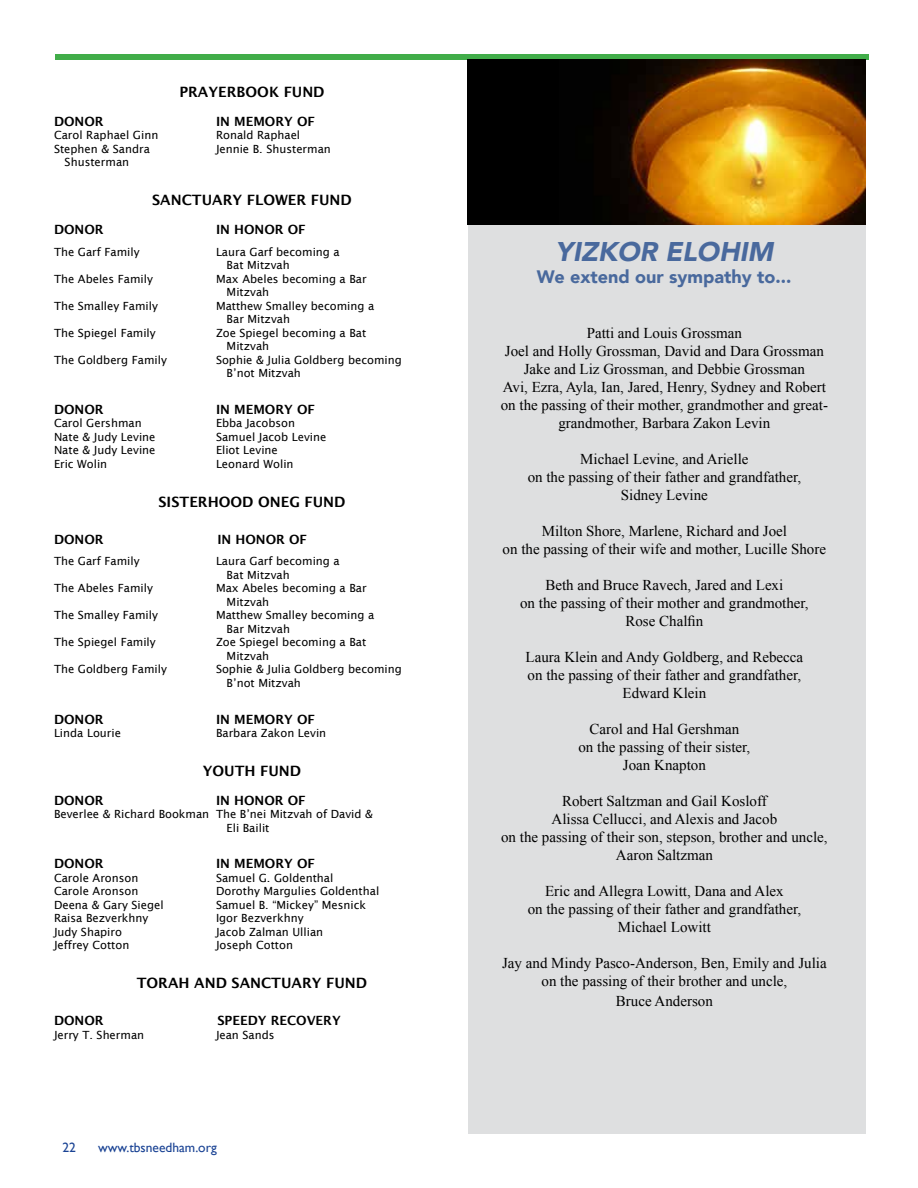
<style>
.page{position:relative;width:918px;height:1188px;background:#fff}
.page>*{position:absolute;margin:0;border:0;box-sizing:border-box;transform-origin:0 0}
.t1{font:italic 900 27px "Avenir";color:#49699d}
.t2{font:900 18px "Avenir";color:#49699d}
.t3{font:15px/18px "Times New Roman";color:#000;text-align:center}
.t4{font:600 14.25px "Lucida Sans";color:#000}
.t5{font:13.5px "Gill Sans";color:#1a4394}
.t6{font:600 12.75px "Lucida Sans";color:#000}
.t7{font:11.25px/13.5px "Lucida Sans";color:#000}
</style>
<div class="page">
<div style="left:55px;top:54px;width:813px;height:5px;background:#41ad49"></div>
<div style="left:468px;top:225px;width:398px;height:909px;background:#dedfe0"></div>
<div style="left:467px;top:59px;width:399px;height:166px;background:#000"></div>
<img style="left:612px;top:59px;width:254px;height:166px">
<p class="t4" style="left:179px;top:84px;width:147px">PRAYERBOOK FUND</p>
<p class="t6" style="left:54px;top:114px;width:51px">DONOR</p>
<p class="t6" style="left:216px;top:114px;width:100px">IN MEMORY OF</p>
<p class="t7" style="left:54px;top:129px;width:106px">Carol Raphael Ginn</p>
<p class="t7" style="left:216px;top:129px;width:86px">Ronald Raphael</p>
<p class="t7" style="left:54px;top:142px;width:97px">Stephen &amp; Sandra</p>
<p class="t7" style="left:216px;top:142px;width:116px">Jennie B. Shusterman</p>
<p class="t7" style="left:65px;top:156px;width:66px">Shusterman</p>
<p class="t4" style="left:152px;top:192px;width:201px">SANCTUARY FLOWER FUND</p>
<p class="t6" style="left:54px;top:222px;width:51px">DONOR</p>
<p class="t6" style="left:216px;top:222px;width:91px">IN HONOR OF</p>
<p class="t7" style="left:54px;top:245px;width:87px">The Garf Family</p>
<p class="t7" style="left:227px;top:245px;width:115px;text-indent:-11px">Laura Garf becoming a<br>Bat Mitzvah</p>
<p class="t7" style="left:54px;top:272px;width:100px">The Abeles Family</p>
<p class="t7" style="left:227px;top:272px;width:141px;text-indent:-11px">Max Abeles becoming a Bar<br>Mitzvah</p>
<p class="t7" style="left:54px;top:299px;width:106px">The Smalley Family</p>
<p class="t7" style="left:227px;top:299px;width:149px;text-indent:-11px">Matthew Smalley becoming a<br>Bar Mitzvah</p>
<p class="t7" style="left:54px;top:326px;width:103px">The Spiegel Family</p>
<p class="t7" style="left:227px;top:326px;width:141px;text-indent:-11px">Zoe Spiegel becoming a Bat<br>Mitzvah</p>
<p class="t7" style="left:54px;top:353px;width:114px">The Goldberg Family</p>
<p class="t7" style="left:227px;top:353px;width:177px;text-indent:-11px">Sophie &amp; Julia Goldberg becoming<br>B’not Mitzvah</p>
<p class="t6" style="left:54px;top:402px;width:51px">DONOR</p>
<p class="t6" style="left:216px;top:402px;width:100px">IN MEMORY OF</p>
<p class="t7" style="left:54px;top:417px;width:89px">Carol Gershman</p>
<p class="t7" style="left:216px;top:417px;width:81px">Ebba Jacobson</p>
<p class="t7" style="left:54px;top:430px;width:103px">Nate &amp; Judy Levine</p>
<p class="t7" style="left:216px;top:430px;width:112px">Samuel Jacob Levine</p>
<p class="t7" style="left:54px;top:444px;width:103px">Nate &amp; Judy Levine</p>
<p class="t7" style="left:216px;top:444px;width:63px">Eliot Levine</p>
<p class="t7" style="left:54px;top:457px;width:55px">Eric Wolin</p>
<p class="t7" style="left:216px;top:457px;width:79px">Leonard Wolin</p>
<p class="t4" style="left:158px;top:493px;width:189px">SISTERHOOD ONEG FUND</p>
<p class="t6" style="left:54px;top:532px;width:51px">DONOR</p>
<p class="t6" style="left:217px;top:532px;width:91px">IN HONOR OF</p>
<p class="t7" style="left:54px;top:554px;width:87px">The Garf Family</p>
<p class="t7" style="left:227px;top:554px;width:115px;text-indent:-11px">Laura Garf becoming a<br>Bat Mitzvah</p>
<p class="t7" style="left:54px;top:581px;width:100px">The Abeles Family</p>
<p class="t7" style="left:227px;top:581px;width:141px;text-indent:-11px">Max Abeles becoming a Bar<br>Mitzvah</p>
<p class="t7" style="left:54px;top:608px;width:106px">The Smalley Family</p>
<p class="t7" style="left:227px;top:608px;width:149px;text-indent:-11px">Matthew Smalley becoming a<br>Bar Mitzvah</p>
<p class="t7" style="left:54px;top:635px;width:103px">The Spiegel Family</p>
<p class="t7" style="left:227px;top:635px;width:141px;text-indent:-11px">Zoe Spiegel becoming a Bat<br>Mitzvah</p>
<p class="t7" style="left:54px;top:662px;width:114px">The Goldberg Family</p>
<p class="t7" style="left:227px;top:662px;width:177px;text-indent:-11px">Sophie &amp; Julia Goldberg becoming<br>B’not Mitzvah</p>
<p class="t6" style="left:54px;top:712px;width:51px">DONOR</p>
<p class="t6" style="left:216px;top:712px;width:100px">IN MEMORY OF</p>
<p class="t7" style="left:54px;top:726px;width:69px">Linda Lourie</p>
<p class="t7" style="left:216px;top:726px;width:112px">Barbara Zakon Levin</p>
<p class="t4" style="left:203px;top:763px;width:100px">YOUTH FUND</p>
<p class="t6" style="left:54px;top:793px;width:51px">DONOR</p>
<p class="t6" style="left:216px;top:793px;width:91px">IN HONOR OF</p>
<p class="t7" style="left:227px;top:807px;width:148px;text-indent:-173px">Beverlee &amp; Richard Bookman The B’nei Mitzvah of David &amp;<br>Eli Bailit</p>
<p class="t6" style="left:54px;top:857px;width:51px">DONOR</p>
<p class="t6" style="left:216px;top:857px;width:100px">IN MEMORY OF</p>
<p class="t7" style="left:54px;top:871px;width:86px">Carole Aronson</p>
<p class="t7" style="left:216px;top:871px;width:119px">Samuel G. Goldenthal</p>
<p class="t7" style="left:54px;top:885px;width:86px">Carole Aronson</p>
<p class="t7" style="left:216px;top:885px;width:165px">Dorothy Margulies Goldenthal</p>
<p class="t7" style="left:54px;top:898px;width:111px">Deena &amp; Gary Siegel</p>
<p class="t7" style="left:216px;top:898px;width:152px">Samuel B. “Mickey” Mesnick</p>
<p class="t7" style="left:54px;top:912px;width:96px">Raisa Bezverkhny</p>
<p class="t7" style="left:216px;top:912px;width:89px">Igor Bezverkhny</p>
<p class="t7" style="left:54px;top:925px;width:70px">Judy Shapiro</p>
<p class="t7" style="left:216px;top:925px;width:109px">Jacob Zalman Ullian</p>
<p class="t7" style="left:54px;top:939px;width:77px">Jeffrey Cotton</p>
<p class="t7" style="left:216px;top:939px;width:79px">Joseph Cotton</p>
<p class="t4" style="left:137px;top:975px;width:232px">TORAH AND SANCTUARY FUND</p>
<p class="t6" style="left:54px;top:1013px;width:51px">DONOR</p>
<p class="t6" style="left:217px;top:1013px;width:125px">SPEEDY RECOVERY</p>
<p class="t7" style="left:54px;top:1028px;width:92px">Jerry T. Sherman</p>
<p class="t7" style="left:216px;top:1028px;width:60px">Jean Sands</p>
<p class="t5" style="left:63px;top:1140px;width:15px">22</p>
<p class="t5" style="left:98px;top:1140px;width:120px">www.tbsneedham.org</p>
<h1 class="t1" style="left:555px;top:229px;width:227px">YIZKOR ELOHIM</h1>
<h2 class="t2" style="left:537px;top:261px;width:256px">We extend our sympathy to...</h2>
<p class="t3" style="left:501px;top:324px;width:329px">Patti and Louis Grossman<br>Joel and Holly Grossman, David and Dara Grossman Jake and Liz Grossman, and Debbie Grossman<br>Avi, Ezra, Ayla, Ian, Jared, Henry, Sydney and Robert on the passing of their mother, grandmother and great&shy;grandmother, Barbara Zakon Levin</p>
<h3 class="t3" style="left:528px;top:450px;width:275px">Michael Levine, and Arielle<br>on the passing of their father and grandfather,<br>Sidney Levine</h3>
<h3 class="t3" style="left:503px;top:522px;width:325px">Milton Shore, Marlene, Richard and Joel<br>on the passing of their wife and mother, Lucille Shore</h3>
<h3 class="t3" style="left:520px;top:576px;width:290px">Beth and Bruce Ravech, Jared and Lexi<br>on the passing of their mother and grandmother,<br>Rose Chalfin</h3>
<h3 class="t3" style="left:526px;top:648px;width:279px">Laura Klein and Andy Goldberg, and Rebecca on the passing of their father and grandfather,<br>Edward Klein</h3>
<h3 class="t3" style="left:578px;top:720px;width:173px">Carol and Hal Gershman<br>on the passing of their sister,<br>Joan Knapton</h3>
<h3 class="t3" style="left:501px;top:792px;width:328px">Robert Saltzman and Gail Kosloff<br>Alissa Cellucci, and Alexis and Jacob<br>on the passing of their son, stepson, brother and uncle, Aaron Saltzman</h3>
<h3 class="t3" style="left:528px;top:882px;width:275px">Eric and Allegra Lowitt, Dana and Alex<br>on the passing of their father and grandfather,<br>Michael Lowitt</h3>
<h3 class="t3" style="left:502px;top:954px;width:326px">Jay and Mindy Pasco-Anderson, Ben, Emily and Julia on the passing of their brother and uncle,</h3>
<h3 class="t3" style="left:616px;top:992px;width:99px">Bruce Anderson</h3>
</div>
